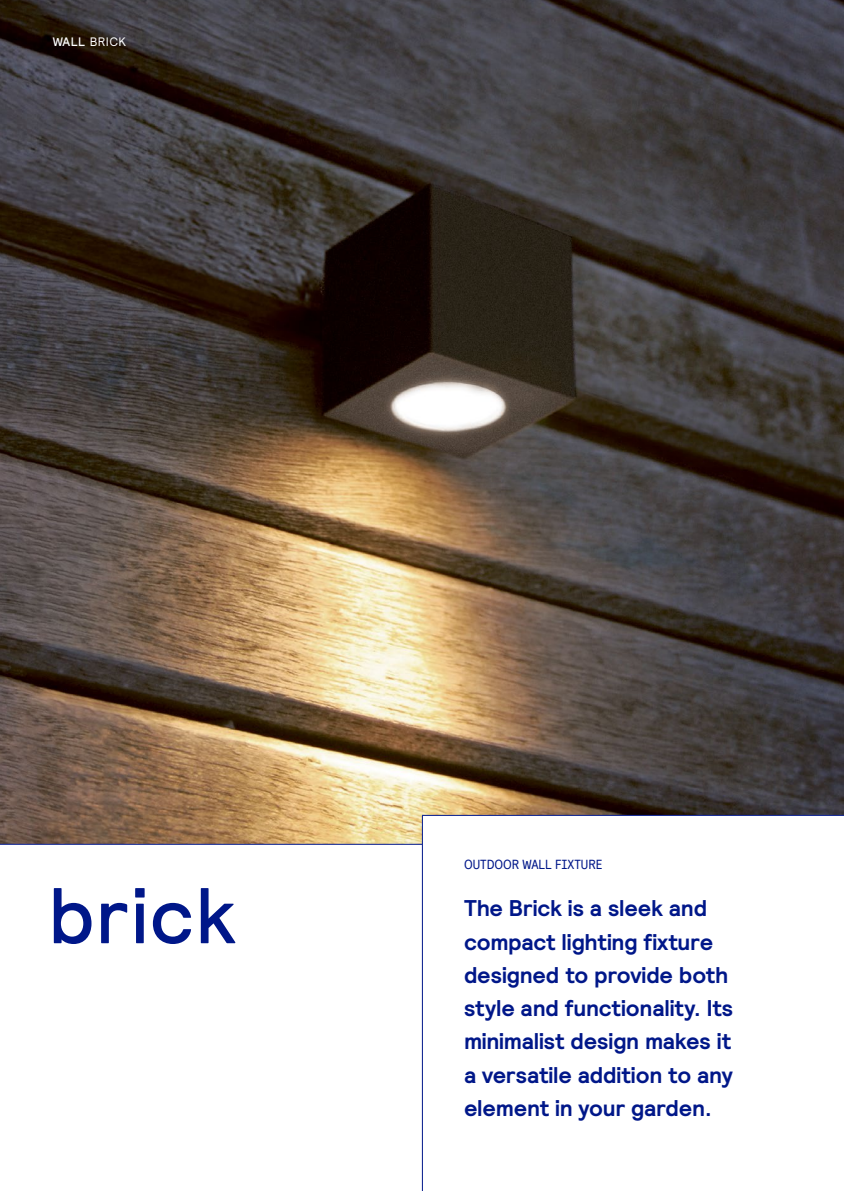
<style>
.page{position:relative;width:844px;height:1191px;background:#fff}
.page>*{position:absolute;margin:0;border:0;box-sizing:border-box;transform-origin:0 0}
.t1{font:500 78.75px "Relative";letter-spacing:.01em;color:#001789}
.t2{font:700 22.75px/33.2px "Relative";letter-spacing:-.01em;color:#001789}
.t3{font:13.12px "Relative Faux";color:#001789}
.t4{font:12.25px "Relative";letter-spacing:.035em;color:#fff}
.s1{font-weight:500}
</style>
<div class="page">
<img style="left:0;top:0;width:843px;height:843px">
<div style="left:422px;top:816px;width:421px;height:375px;background:#fff"></div>
<hr style="left:0;top:844px;width:422px;height:1px;background:#001789">
<hr style="left:422px;top:816px;width:1px;height:375px;background:#001789">
<hr style="left:422px;top:815px;width:421px;height:1px;background:#001789">
<p class="t4" style="left:53px;top:34px;width:75px"><span class="s1">WALL</span> BRICK</p>
<h1 class="t1" style="left:48px;top:864px;width:190px">brick</h1>
<p class="t3" style="left:464px;top:857px;width:140px">OUTDOOR WALL FIXTURE</p>
<p class="t2" style="left:464px;top:891px;width:271px">The Brick is a sleek and compact lighting fixture designed to provide both style and functionality. Its minimalist design makes it a versatile addition to any element in your garden.</p>
</div>
